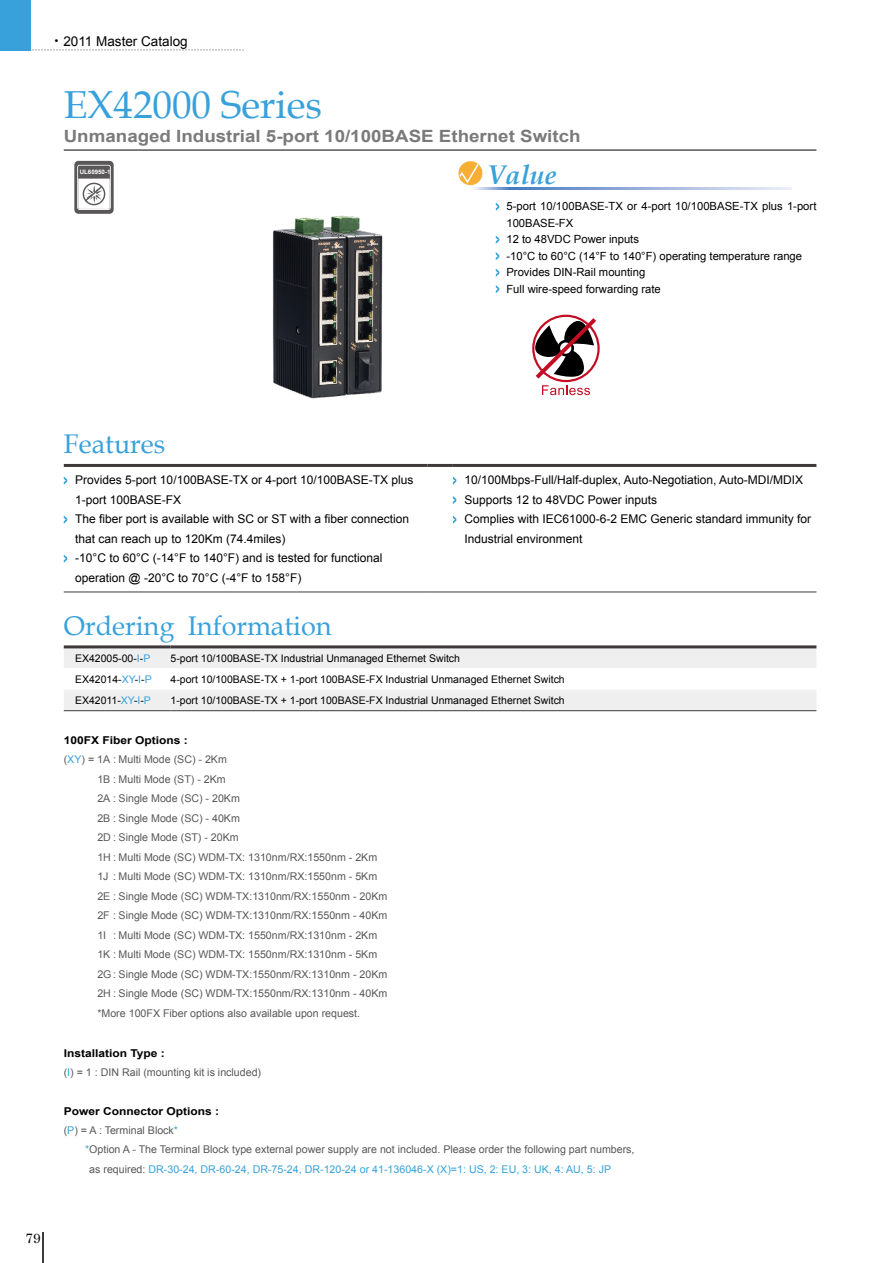
<style>
.page{position:relative;width:893px;height:1263px;background:#fff}
.page>*{position:absolute;margin:0;border:0;box-sizing:border-box;transform-origin:0 0}
.t1{font:39px "Book Antiqua";color:#38a1db}
.t2{font:27px "Book Antiqua";color:#38a1db}
.t3{font:italic 700 27px "Book Antiqua";color:#38a1db}
.t4{font:700 16.8px "Arial";color:#7b7a7b;scale:1.11 1}
.t5{font:13.5px "Arial";color:#000}
.t6{font:13.5px "Century";color:#000}
.t7{font:12px/19.5px "Arial";color:#000}
.t8{font:11.25px/16.5px "Arial";color:#000}
.t9{font:700 10.8px "Arial";color:#000;scale:1.11 1}
.t10{font:10.65px/19.5px "Arial";color:#595757}
.t11{font:10.65px "Arial";color:#38a1db}
.t12{font:10.5px "Arial";color:#000}
.t13{font:700 6.15px "Arial";color:#fff}
.s1{font-family:"DF Kai Shu SB Estd BF"}
.s2{color:#38a1db}
.s3{color:#595757}
</style>
<div class="page">
<hr style="left:42px;top:1232px;width:2px;height:31px;background:#3c3c3c">
<svg style="left:30px;top:49px;width:214px;height:2px"></svg>
<div style="left:0;top:0;width:30px;height:51px;background:#38a1db"></div>
<img style="left:272px;top:215px;width:111px;height:184px">
<div style="left:458px;top:161px;width:24px;height:24px;background:#f6ae34;border-radius:50%"></div>
<svg style="left:458px;top:162px;width:22px;height:23px"></svg>
<svg style="left:496px;top:203px;width:3px;height:8px"></svg>
<svg style="left:496px;top:236px;width:3px;height:8px"></svg>
<svg style="left:496px;top:252px;width:3px;height:8px"></svg>
<svg style="left:496px;top:269px;width:3px;height:8px"></svg>
<svg style="left:496px;top:285px;width:3px;height:8px"></svg>
<hr style="left:64px;top:150px;width:752px;height:1px;background:#000">
<hr style="left:64px;top:592px;width:363px;height:1px;background:#3e3a39">
<svg style="left:427px;top:592px;width:26px;height:1px"></svg>
<hr style="left:453px;top:592px;width:363px;height:1px;background:#3e3a39">
<hr style="left:64px;top:464px;width:363px;height:3px;background:#3e3a39">
<hr style="left:427px;top:464px;width:26px;height:3px;background:#3e3a39">
<hr style="left:453px;top:464px;width:363px;height:3px;background:#3e3a39">
<svg style="left:64px;top:476px;width:3px;height:9px"></svg>
<svg style="left:64px;top:516px;width:3px;height:8px"></svg>
<svg style="left:64px;top:555px;width:3px;height:8px"></svg>
<svg style="left:453px;top:476px;width:3px;height:9px"></svg>
<svg style="left:453px;top:496px;width:3px;height:8px"></svg>
<svg style="left:453px;top:515px;width:3px;height:9px"></svg>
<div style="left:64px;top:648px;width:752px;height:62px;background:#efefef"></div>
<svg style="left:64px;top:668px;width:752px;height:21px"></svg>
<hr style="left:64px;top:645px;width:107px;height:3px;background:#3e3a39">
<hr style="left:171px;top:645px;width:645px;height:3px;background:#3e3a39">
<hr style="left:64px;top:710px;width:107px;height:1px;background:#3e3a39">
<hr style="left:171px;top:710px;width:645px;height:1px;background:#3e3a39">
<svg style="left:474px;top:187px;width:317px;height:3px"></svg>
<svg style="left:532px;top:314px;width:68px;height:81px"></svg>
<div style="left:74px;top:161px;width:40px;height:53px;background:#595757;border-radius:4px"></div>
<div style="left:78px;top:165px;width:32px;height:44px;border:1px solid #000;border-radius:2px"></div>
<div style="left:77px;top:165px;width:34px;height:45px;border:1px solid #fff;border-radius:2px"></div>
<svg style="left:78px;top:179px;width:32px;height:30px"></svg>
<p class="t5" style="left:50px;top:32px;width:139px"><span class="s1">‧</span>2011 Master Catalog</p>
<h1 class="t1" style="left:64px;top:78px;width:260px">EX42000 Series</h1>
<h3 class="t4" style="left:64px;top:125px;width:467px">Unmanaged Industrial 5-port 10/100BASE Ethernet Switch</h3>
<p class="t13" style="left:80px;top:168px;width:32px">UL60950-1</p>
<h2 class="t3" style="left:487px;top:156px;width:71px">Value</h2>
<p class="t8" style="left:506px;top:198px;width:312px">5-port 10/100BASE-TX or 4-port 10/100BASE-TX plus 1-port 100BASE-FX<br>12 to 48VDC Power inputs<br>-10°C to 60°C (14°F to 140°F) operating temperature range Provides DIN-Rail mounting<br>Full wire-speed forwarding rate</p>
<p class="t6" style="left:26px;top:1227px;width:17px">79</p>
<h2 class="t2" style="left:64px;top:425px;width:103px">Features</h2>
<p class="t7" style="left:75px;top:470px;width:340px">Provides 5-port 10/100BASE-TX or 4-port 10/100BASE-TX plus 1-port 100BASE-FX<br>The fiber port is available with SC or ST with a fiber connection that can reach up to 120Km (74.4miles)<br>-10°C to 60°C (-14°F to 140°F) and is tested for functional operation @ -20°C to 70°C (-4°F to 158°F)</p>
<p class="t7" style="left:464px;top:470px;width:348px">10/100Mbps-Full/Half-duplex, Auto-Negotiation, Auto-MDI/MDIX Supports 12 to 48VDC Power inputs<br>Complies with IEC61000-6-2 EMC Generic standard immunity for Industrial environment</p>
<h2 class="t2" style="left:64px;top:607px;width:269px">Ordering Information</h2>
<p class="t12" style="left:75px;top:651px;width:77px">EX42005-00-<span class="s2">I</span>-<span class="s2">P</span></p>
<p class="t12" style="left:171px;top:651px;width:291px">5-port 10/100BASE-TX Industrial Unmanaged Ethernet Switch</p>
<p class="t12" style="left:75px;top:672px;width:78px">EX42014-<span class="s2">XY</span>-<span class="s2">I</span>-<span class="s2">P</span></p>
<p class="t12" style="left:171px;top:672px;width:396px">4-port 10/100BASE-TX + 1-port 100BASE-FX Industrial Unmanaged Ethernet Switch</p>
<p class="t12" style="left:75px;top:693px;width:77px">EX42011-<span class="s2">XY</span>-<span class="s2">I</span>-<span class="s2">P</span></p>
<p class="t12" style="left:171px;top:693px;width:396px">1-port 10/100BASE-TX + 1-port 100BASE-FX Industrial Unmanaged Ethernet Switch</p>
<p class="t9" style="left:64px;top:733px;width:113px">100FX Fiber Options :</p>
<p class="t10" style="left:97px;top:750px;width:291px;text-indent:-34px">(<span class="s2">XY</span>) = 1A : Multi Mode (SC) - 2Km<br>1B : Multi Mode (ST) - 2Km<br>2A : Single Mode (SC) - 20Km<br>2B : Single Mode (SC) - 40Km<br>2D : Single Mode (ST) - 20Km<br>1H : Multi Mode (SC) WDM-TX: 1310nm/RX:1550nm - 2Km 1J : Multi Mode (SC) WDM-TX: 1310nm/RX:1550nm - 5Km 2E : Single Mode (SC) WDM-TX:1310nm/RX:1550nm - 20Km 2F : Single Mode (SC) WDM-TX:1310nm/RX:1550nm - 40Km 1I : Multi Mode (SC) WDM-TX: 1550nm/RX:1310nm - 2Km 1K : Multi Mode (SC) WDM-TX: 1550nm/RX:1310nm - 5Km 2G : Single Mode (SC) WDM-TX:1550nm/RX:1310nm - 20Km 2H : Single Mode (SC) WDM-TX:1550nm/RX:1310nm - 40Km *More 100FX Fiber options also available upon request.</p>
<p class="t9" style="left:64px;top:1045px;width:93px">Installation Type :</p>
<p class="t10" style="left:64px;top:1062px;width:199px">(<span class="s2">I</span>) = 1 : DIN Rail (mounting kit is included)</p>
<p class="t9" style="left:64px;top:1104px;width:141px">Power Connector Options :</p>
<p class="t10" style="left:64px;top:1120px;width:116px">(<span class="s2">P</span>) = A : Terminal Block<span class="s2">*</span></p>
<p class="t10" style="left:85px;top:1140px;width:551px"><span class="s2">*</span>Option A - The Terminal Block type external power supply are not included. Please order the following part numbers,</p>
<p class="t11" style="left:89px;top:1162px;width:523px"><span class="s3">as required:</span> DR-30-24, DR-60-24, DR-75-24, DR-120-24 or 41-136046-X (X)=1: US, 2: EU, 3: UK, 4: AU, 5: JP</p>
</div>
